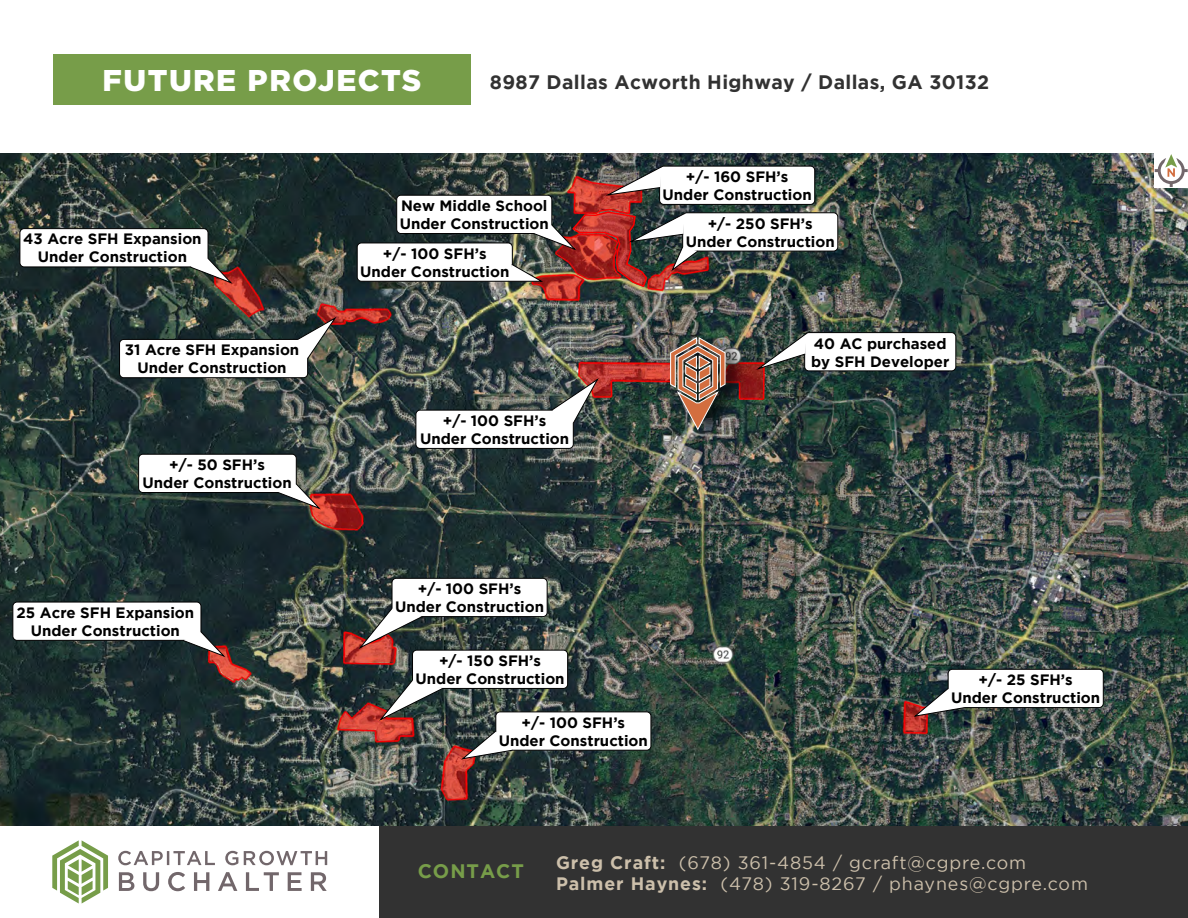
<style>
.page{position:relative;width:1188px;height:918px;background:#fff}
.page>*{position:absolute;margin:0;border:0;box-sizing:border-box;transform-origin:0 0}
.t1{font:900 30px "Gotham";letter-spacing:.05em;color:#fff}
.t2{font:700 19.5px "Gotham";letter-spacing:.02em;color:#323232}
.t3{font:700 19.5px "Gotham";letter-spacing:.05em;color:#779d49}
.t4{font:18px/21.6px "Gotham";letter-spacing:.05em;color:#cdc0ab}
.t5{font:700 15px/18px "Gotham";color:#000;text-align:center}
.s1{font-weight:700}
</style>
<div class="page">
<img style="left:0;top:154px;width:1188px;height:672px">
<img style="left:665px;top:323px;width:87px;height:126px">
<div style="left:805px;top:333px;width:151px;height:38px;background:#fff;border-radius:4px"></div>
<div style="left:804px;top:332px;width:152px;height:39px;border:1px solid #000;border-radius:4px"></div>
<div style="left:416px;top:410px;width:157px;height:38px;background:#fff;border-radius:4px"></div>
<div style="left:416px;top:410px;width:158px;height:39px;border:1px solid #000;border-radius:4px"></div>
<img style="left:551px;top:332px;width:257px;height:99px">
<div style="left:660px;top:166px;width:155px;height:38px;background:#fff;border-radius:4px"></div>
<div style="left:659px;top:166px;width:156px;height:39px;border:1px solid #000;border-radius:4px"></div>
<div style="left:683px;top:213px;width:155px;height:38px;background:#fff;border-radius:4px"></div>
<div style="left:682px;top:212px;width:156px;height:39px;border:1px solid #000;border-radius:4px"></div>
<div style="left:397px;top:195px;width:155px;height:39px;background:#fff;border-radius:4px"></div>
<div style="left:396px;top:195px;width:156px;height:39px;border:1px solid #000;border-radius:4px"></div>
<div style="left:357px;top:243px;width:155px;height:38px;background:#fff;border-radius:4px"></div>
<div style="left:357px;top:243px;width:156px;height:39px;border:1px solid #000;border-radius:4px"></div>
<img style="left:507px;top:166px;width:200px;height:133px">
<div style="left:20px;top:229px;width:188px;height:38px;background:#fff;border-radius:4px"></div>
<div style="left:20px;top:228px;width:188px;height:39px;border:1px solid #000;border-radius:4px"></div>
<img style="left:189px;top:257px;width:74px;height:59px">
<div style="left:120px;top:339px;width:188px;height:39px;background:#fff;border-radius:4px"></div>
<div style="left:119px;top:339px;width:189px;height:39px;border:1px solid #000;border-radius:4px"></div>
<img style="left:297px;top:305px;width:93px;height:55px">
<div style="left:139px;top:454px;width:157px;height:39px;background:#fff;border-radius:4px"></div>
<div style="left:138px;top:454px;width:159px;height:39px;border:1px solid #000;border-radius:4px"></div>
<img style="left:277px;top:483px;width:85px;height:45px">
<div style="left:13px;top:602px;width:188px;height:38px;background:#fff;border-radius:4px"></div>
<div style="left:12px;top:602px;width:189px;height:39px;border:1px solid #000;border-radius:4px"></div>
<svg style="left:182px;top:631px;width:69px;height:50px"></svg>
<div style="left:392px;top:578px;width:155px;height:39px;background:#fff;border-radius:4px"></div>
<div style="left:392px;top:578px;width:156px;height:39px;border:1px solid #000;border-radius:4px"></div>
<img style="left:345px;top:607px;width:78px;height:55px">
<div style="left:413px;top:650px;width:155px;height:38px;background:#fff;border-radius:4px"></div>
<div style="left:412px;top:650px;width:156px;height:39px;border:1px solid #000;border-radius:4px"></div>
<div style="left:496px;top:712px;width:155px;height:38px;background:#fff;border-radius:4px"></div>
<div style="left:495px;top:712px;width:156px;height:39px;border:1px solid #000;border-radius:4px"></div>
<img style="left:339px;top:679px;width:174px;height:120px">
<div style="left:948px;top:669px;width:155px;height:39px;background:#fff;border-radius:4px"></div>
<div style="left:948px;top:669px;width:156px;height:39px;border:1px solid #000;border-radius:4px"></div>
<svg style="left:905px;top:687px;width:61px;height:45px"></svg>
<div style="left:379px;top:826px;width:809px;height:92px;background:#323232"></div>
<svg style="left:119px;top:872px;width:208px;height:19px"></svg>
<svg style="left:118px;top:851px;width:209px;height:14px"></svg>
<svg style="left:52px;top:840px;width:56px;height:64px"></svg>
<div style="left:53px;top:55px;width:418px;height:50px;background:#779d49"></div>
<div style="left:1154px;top:153px;width:34px;height:35px;background:#fff"></div>
<svg style="left:1155px;top:154px;width:33px;height:33px"></svg>
<h1 class="t1" style="left:103px;top:63px;width:320px">FUTURE PROJECTS</h1>
<h2 class="t2" style="left:490px;top:71px;width:501px">8987 Dallas Acworth Highway / Dallas, GA 30132</h2>
<p class="t5" style="left:23px;top:230px;width:180px">43 Acre SFH Expansion<br>Under Construction</p>
<p class="t5" style="left:125px;top:341px;width:176px">31 Acre SFH Expansion<br>Under Construction</p>
<p class="t5" style="left:143px;top:455px;width:151px">+/- 50 SFH’s<br>Under Construction</p>
<p class="t5" style="left:17px;top:603px;width:179px">25 Acre SFH Expansion<br>Under Construction</p>
<p class="t5" style="left:400px;top:197px;width:151px;text-align:left">New Middle School<br>Under Construction</p>
<p class="t5" style="left:360px;top:244px;width:151px">+/- 100 SFH’s<br>Under Construction</p>
<p class="t5" style="left:420px;top:411px;width:151px">+/- 100 SFH’s<br>Under Construction</p>
<p class="t5" style="left:663px;top:167px;width:151px">+/- 160 SFH’s<br>Under Construction</p>
<p class="t5" style="left:686px;top:214px;width:151px">+/- 250 SFH’s<br>Under Construction</p>
<p class="t5" style="left:811px;top:334px;width:140px;text-align:left">40 AC purchased by SFH Developer</p>
<p class="t5" style="left:395px;top:580px;width:151px">+/- 100 SFH’s<br>Under Construction</p>
<p class="t5" style="left:416px;top:651px;width:151px">+/- 150 SFH’s<br>Under Construction</p>
<p class="t5" style="left:499px;top:713px;width:151px">+/- 100 SFH’s<br>Under Construction</p>
<p class="t5" style="left:951px;top:671px;width:151px">+/- 25 SFH’s<br>Under Construction</p>
<h2 class="t3" style="left:418px;top:860px;width:108px">CONTACT</h2>
<p class="t4" style="left:556px;top:851px;width:533px"><span class="s1">Greg Craft:</span> (678) 361-4854 / gcraft@cgpre.com<br><span class="s1">Palmer Haynes:</span> (478) 319-8267 / phaynes@cgpre.com</p>
</div>
